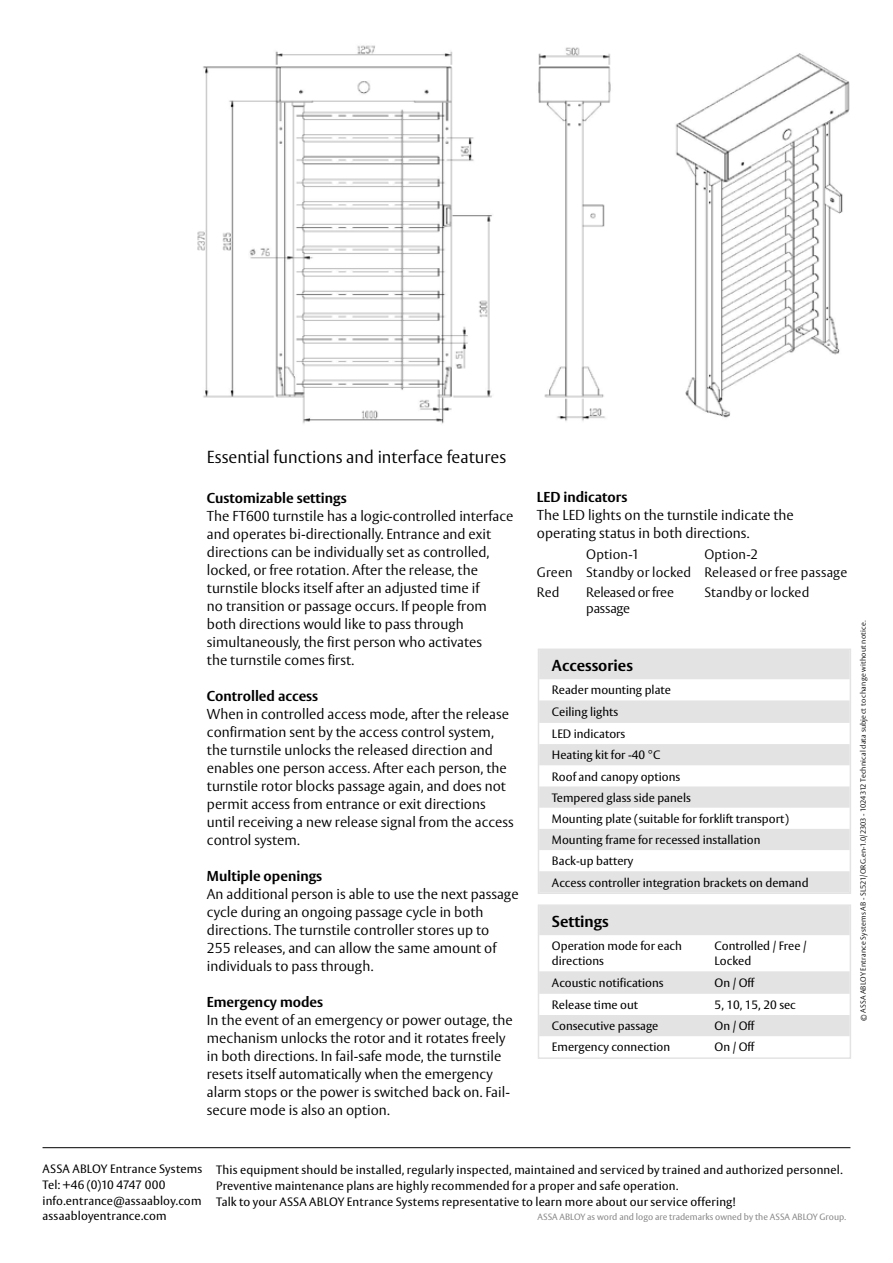
<style>
.page{position:relative;width:893px;height:1263px;background:#fff}
.page>*{position:absolute;margin:0;border:0;box-sizing:border-box;transform-origin:0 0}
.t1{font:300 17.25px "ASSA Vesta";color:#000}
.t2{font:700 15.75px "ASSA Vesta";color:#000}
.t3{font:300 14.25px/18px "ASSA Vesta";color:#000}
.t4{font:700 14.25px "ASSA Vesta";color:#000}
.t5{font:300 13.5px/18.3px "ASSA Vesta";letter-spacing:.01em;color:#000}
.t6{font:300 13.5px/16.5px "ASSA Vesta";letter-spacing:-.02em;color:#000}
.t7{font:12px/21.1px "ASSA Vesta";color:#000}
.t8{font:9px "ASSA Vesta";color:#868786}
.t9{font:300 7.5px "ASSA Vesta";letter-spacing:.02em;color:#000}
</style>
<div class="page">
<hr style="left:43px;top:1147px;width:807px;height:1px;background:#000">
<img style="left:197px;top:45px;width:653px;height:379px">
<svg style="left:541px;top:651px;width:307px;height:240px;fill:#e3e3e3"></svg>
<div style="left:538px;top:648px;width:313px;height:246px;border:2px solid #e3e3e3"></div>
<svg style="left:541px;top:907px;width:307px;height:129px"></svg>
<div style="left:538px;top:904px;width:313px;height:155px;border:2px solid #e3e3e3"></div>
<p class="t1" style="left:207px;top:446px;width:301px">Essential functions and interface features</p>
<p class="t4" style="left:207px;top:489px;width:141px">Customizable settings</p>
<p class="t3" style="left:207px;top:508px;width:308px">The FT600 turnstile has a logic-controlled interface and operates bi-directionally. Entrance and exit directions can be individually set as controlled, locked, or free rotation. After the release, the turnstile blocks itself after an adjusted time if<br>no transition or passage occurs. If people from both directions would like to pass through simultaneously, the first person who activates<br>the turnstile comes first.</p>
<p class="t4" style="left:207px;top:687px;width:113px">Controlled access</p>
<p class="t3" style="left:207px;top:706px;width:308px">When in controlled access mode, after the release confirmation sent by the access control system, the turnstile unlocks the released direction and enables one person access. After each person, the turnstile rotor blocks passage again, and does not permit access from entrance or exit directions until receiving a new release signal from the access control system.</p>
<p class="t4" style="left:207px;top:867px;width:117px">Multiple openings</p>
<p class="t3" style="left:207px;top:886px;width:313px">An additional person is able to use the next passage cycle during an ongoing passage cycle in both directions. The turnstile controller stores up to<br>255 releases, and can allow the same amount of individuals to pass through.</p>
<p class="t4" style="left:207px;top:993px;width:118px">Emergency modes</p>
<p class="t3" style="left:207px;top:1011px;width:307px">In the event of an emergency or power outage, the mechanism unlocks the rotor and it rotates freely in both directions. In fail-safe mode, the turnstile resets itself automatically when the emergency alarm stops or the power is switched back on. Fail&shy;secure mode is also an option.</p>
<p class="t4" style="left:537px;top:488px;width:92px">LED indicators</p>
<p class="t3" style="left:537px;top:507px;width:258px">The LED lights on the turnstile indicate the operating status in both directions.</p>
<p class="t5" style="left:586px;top:545px;width:55px">Option-1</p>
<p class="t5" style="left:537px;top:545px;width:312px;text-indent:168px">Option-2<br>Green Standby or locked Released or free passage</p>
<p class="t5" style="left:537px;top:583px;width:24px">Red</p>
<p class="t6" style="left:586px;top:584px;width:89px">Released or free passage</p>
<p class="t5" style="left:704px;top:583px;width:106px">Standby or locked</p>
<p class="t2" style="left:552px;top:655px;width:82px">Accessories</p>
<p class="t7" style="left:552px;top:680px;width:120px">Reader mounting plate<br>Ceiling lights</p>
<p class="t7" style="left:552px;top:724px;width:258px">LED indicators<br>Heating kit for -40 °C<br>Roof and canopy options<br>Tempered glass side panels<br>Mounting plate (suitable for forklift transport)<br>Mounting frame for recessed installation<br>Back-up battery<br>Access controller integration brackets on demand</p>
<p class="t2" style="left:552px;top:911px;width:58px">Settings</p>
<p class="t7" style="left:552px;top:939px;width:132px;line-height:15px">Operation mode for each directions</p>
<p class="t7" style="left:715px;top:939px;width:93px;line-height:15px">Controlled / Free /<br>Locked</p>
<p class="t7" style="left:552px;top:972px;width:113px">Acoustic notifications</p>
<p class="t7" style="left:715px;top:972px;width:41px">On / Off</p>
<p class="t7" style="left:552px;top:995px;width:88px">Release time out</p>
<p class="t7" style="left:715px;top:995px;width:83px">5, 10, 15, 20 sec</p>
<p class="t7" style="left:552px;top:1016px;width:108px">Consecutive passage</p>
<p class="t7" style="left:715px;top:1016px;width:41px">On / Off</p>
<p class="t7" style="left:552px;top:1037px;width:120px">Emergency connection</p>
<p class="t7" style="left:715px;top:1037px;width:41px">On / Off</p>
<p class="t9" style="left:859px;top:1021px;width:402px;rotate:-90deg">© ASSA ABLOY Entrance Systems AB - SL521/ORG.en-1.0/2303 - 1024312 Technical data subject to change without notice.</p>
<p class="t7" style="left:43px;top:1162px;width:161px;line-height:15.8px">ASSA ABLOY Entrance Systems<br>Tel: +46 (0)10 4747 000 info.entrance@assaabloy.com assaabloyentrance.com</p>
<p class="t7" style="left:216px;top:1163px;width:628px;line-height:15.8px">This equipment should be installed, regularly inspected, maintained and serviced by trained and authorized personnel.<br>Preventive maintenance plans are highly recommended for a proper and safe operation.<br>Talk to your ASSA ABLOY Entrance Systems representative to learn more about our service offering!</p>
<p class="t8" style="left:537px;top:1212px;width:310px">ASSA ABLOY as word and logo are trademarks owned by the ASSA ABLOY Group.</p>
</div>
